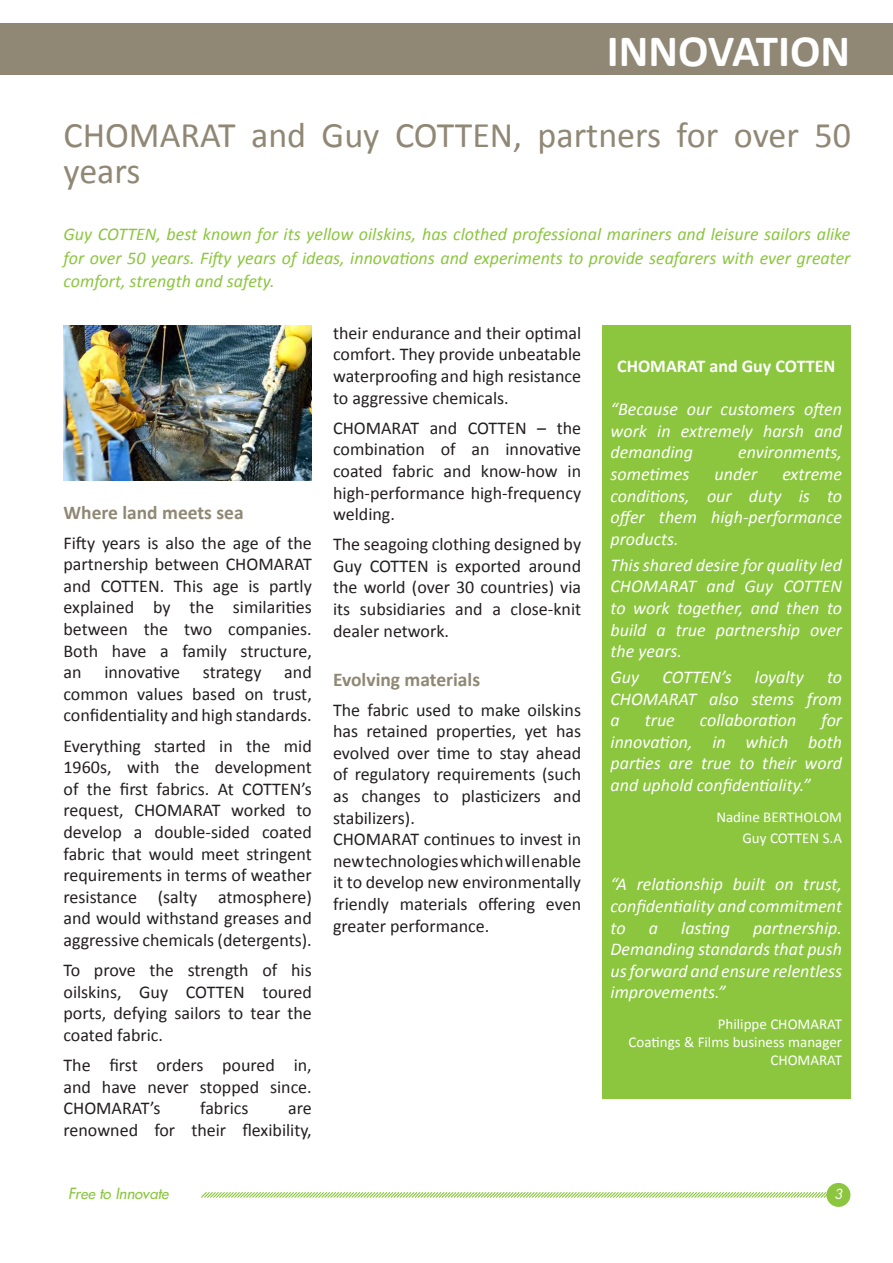
<style>
.page{position:relative;width:893px;height:1263px;background:#fff}
.page>*{position:absolute;margin:0;border:0;box-sizing:border-box;transform-origin:0 0}
.t1{font:700 45px "Calibri";color:#fff}
.t2{font:36px/36px "Calibri";color:#908875}
.t3{font:700 19.5px "Calibri";color:#908875}
.t4{font:18px/21.6px "Calibri";color:#231f20;text-align:justify}
.t5{font:italic 18px/21.6px "Calibri";color:#fff;text-align:justify}
.t6{font:italic 18px/23.2px "Calibri";color:#8bc63e;text-align:justify}
.t7{font:700 18px "Calibri";color:#fff}
.t8{font:15px/18px "Calibri";color:#fff;text-align:right}
.t9{font:italic 15px "Futura 2";color:#8bc63e}
.t10{font:italic 13.5px "Futura 2";color:#fff}
</style>
<div class="page">
<svg style="left:201px;top:1192px;width:625px;height:6px;background:#c9e4a6"></svg>
<div style="left:826px;top:1183px;width:24px;height:24px;background:#8bc63e;border-radius:50%"></div>
<div style="left:0;top:23px;width:893px;height:51px;background:#908875"></div>
<img style="left:64px;top:325px;width:248px;height:155px">
<div style="left:602px;top:325px;width:249px;height:774px;background:#8bc63e"></div>
<p class="t1" style="left:607px;top:22px;width:245px">INNOVATION</p>
<p class="t2" style="left:64px;top:117px;width:789px">CHOMARAT and Guy COTTEN, partners for over 50 years</p>
<p class="t6" style="left:64px;top:222px;width:788px">Guy COTTEN, best known for its yellow oilskins, has clothed professional mariners and leisure sailors alike for over 50 years. Fifty years of ideas, innovations and experiments to provide seafarers with ever greater comfort, strength and safety.</p>
<p class="t3" style="left:64px;top:500px;width:182px">Where land meets sea</p>
<p class="t4" style="left:64px;top:532px;width:250px">Fifty years is also the age of the partnership between CHOMARAT and COTTEN. This age is partly explained by the similarities between the two companies.<br>Both have a family structure, an</p>
<p class="t4" style="left:64px;top:661px;width:250px;text-indent:221px">and common values based on trust, confidentiality and high standards.</p>
<p class="t4" style="left:64px;top:735px;width:250px">Everything started in the mid 1960s, with the development of the first fabrics. At COTTEN’s request, CHOMARAT worked to develop a double-sided coated fabric that would meet stringent requirements in terms of weather resistance (salty atmosphere) and would withstand greases and aggressive chemicals (detergents).</p>
<p class="t4" style="left:64px;top:959px;width:250px">To prove the strength of his oilskins, Guy COTTEN toured ports, defying sailors to tear the coated fabric.</p>
<p class="t4" style="left:64px;top:1054px;width:250px">The first orders poured in, and have never stopped since.<br>CHOMARAT’s</p>
<p class="t4" style="left:104px;top:661px;width:77px">innovative</p>
<p class="t4" style="left:203px;top:661px;width:60px">strategy</p>
<p class="t4" style="left:200px;top:1097px;width:50px">fabrics</p>
<p class="t4" style="left:64px;top:1097px;width:250px;text-align:right">are<br>renowned for their flexibility,</p>
<p class="t4" style="left:333px;top:322px;width:250px">their endurance and their optimal comfort. They provide unbeatable waterproofing and high resistance to aggressive chemicals.</p>
<p class="t4" style="left:333px;top:417px;width:250px">CHOMARAT and COTTEN – the combination of an innovative coated fabric and know-how in high-performance high-frequency welding.</p>
<p class="t4" style="left:333px;top:533px;width:250px">The seagoing clothing designed by Guy COTTEN is exported around the world (over 30 countries) via its subsidiaries and a close-knit dealer network.</p>
<p class="t3" style="left:333px;top:667px;width:149px">Evolving materials</p>
<p class="t4" style="left:333px;top:699px;width:250px">The fabric used to make oilskins has retained properties, yet has evolved over time to stay ahead of regulatory requirements (such as changes to plasticizers and stabilizers).</p>
<p class="t4" style="left:333px;top:828px;width:250px">CHOMARAT continues to invest in new technologies which will enable it to develop new environmentally friendly materials offering even greater performance.</p>
<p class="t7" style="left:617px;top:355px;width:220px">CHOMARAT and Guy COTTEN</p>
<p class="t5" style="left:611px;top:398px;width:233px">“Because our customers often work in extremely harsh and demanding</p>
<p class="t5" style="left:738px;top:441px;width:105px">environments,</p>
<p class="t5" style="left:611px;top:463px;width:80px">sometimes</p>
<p class="t5" style="left:715px;top:463px;width:44px">under</p>
<p class="t5" style="left:611px;top:463px;width:233px;text-indent:172px">extreme conditions, our duty is to offer them high-performance products.</p>
<p class="t5" style="left:611px;top:553px;width:233px">This shared desire for quality led CHOMARAT and Guy COTTEN to work together, and then to build a true partnership over the years.</p>
<p class="t5" style="left:611px;top:665px;width:30px">Guy</p>
<p class="t5" style="left:662px;top:665px;width:71px">COTTEN’s</p>
<p class="t5" style="left:755px;top:665px;width:50px">loyalty</p>
<p class="t5" style="left:611px;top:665px;width:233px;text-indent:216px">to CHOMARAT also stems from a</p>
<p class="t5" style="left:611px;top:709px;width:233px;text-indent:211px">for innovation, in which both parties are true to their word and uphold confidentiality.”</p>
<p class="t8" style="left:716px;top:808px;width:127px">Nadine BERTHOLOM</p>
<p class="t8" style="left:742px;top:829px;width:101px">Guy COTTEN S.A</p>
<p class="t5" style="left:611px;top:873px;width:233px">“A relationship built on trust, confidentiality and commitment to</p>
<p class="t5" style="left:645px;top:709px;width:32px">true</p>
<p class="t5" style="left:700px;top:709px;width:98px">collaboration</p>
<p class="t5" style="left:611px;top:916px;width:233px;text-indent:143px">partnership.<br>Demanding standards that push us forward and ensure relentless improvements.”</p>
<p class="t8" style="left:718px;top:1015px;width:126px">Philippe CHOMARAT</p>
<p class="t8" style="left:628px;top:1033px;width:215px">Coatings &amp; Films business manager<br>CHOMARAT</p>
<p class="t5" style="left:649px;top:916px;width:11px">a</p>
<p class="t5" style="left:681px;top:916px;width:50px">lasting</p>
<p class="t9" style="left:68px;top:1184px;width:102px">Free to Innovate</p>
<p class="t10" style="left:834px;top:1185px;width:9px">3</p>
</div>
